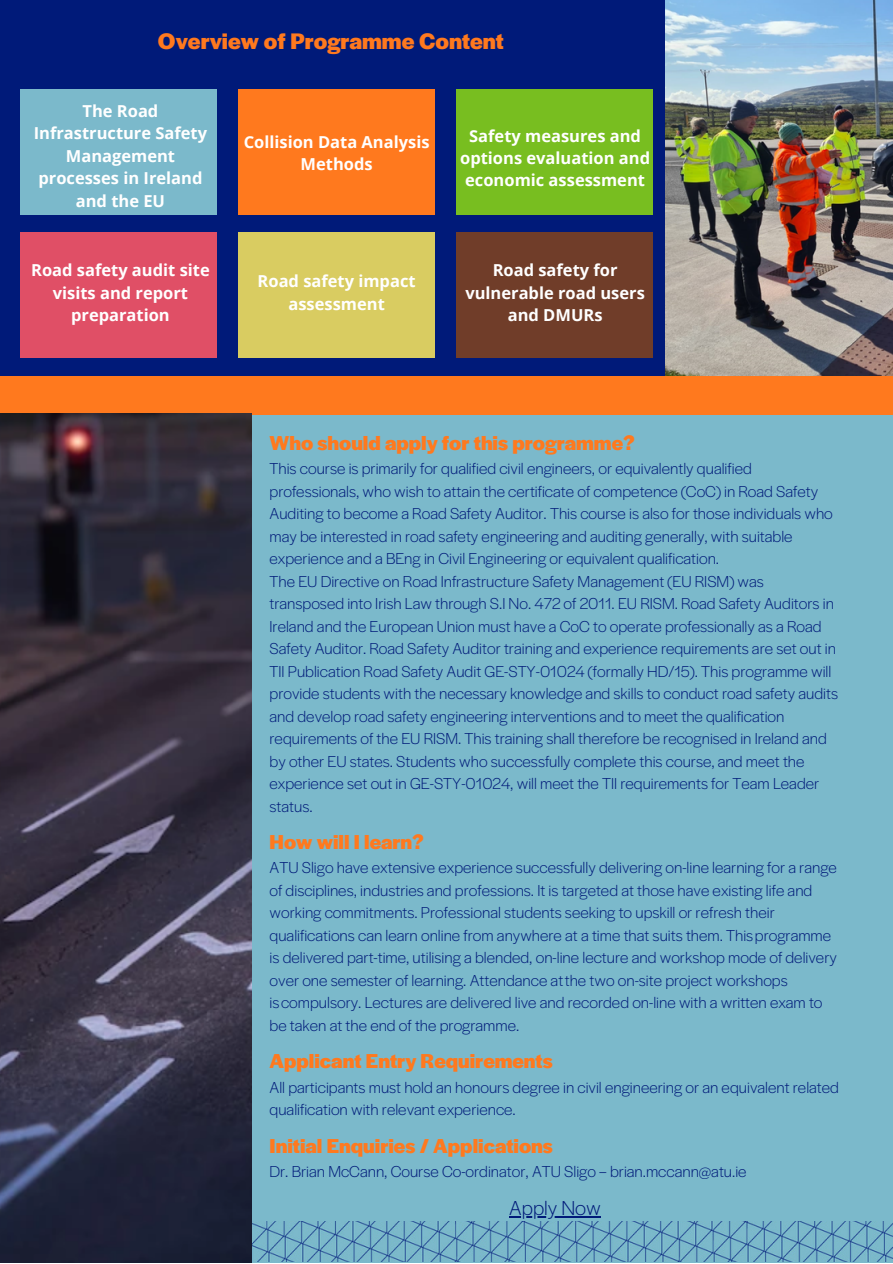
<style>
.page{position:relative;width:893px;height:1264px;background:#fff}
.page>*{position:absolute;margin:0;border:0;box-sizing:border-box;transform-origin:0 0}
.t1{font:700 23.4px "Halyard Display";color:#ff791e}
.t2{font:700 21px "Halyard Display";color:#ff791e}
.t3{font:300 21px "Halyard Display";color:#001a79}
.t4{font:300 16.5px/22.5px "Halyard Display";color:#001a79}
.t5{font:700 16.5px/22.5px "Open Sans";color:#fff;text-align:center}
</style>
<div class="page">
<div style="left:0;top:0;width:892px;height:1262px;background:#7bb9cb"></div>
<div style="left:0;top:0;width:889px;height:378px;background:#001a79"></div>
<div style="left:0;top:376px;width:892px;height:38px;background:#ff791e"></div>
<img style="left:252px;top:1221px;width:640px;height:40px">
<div style="left:20px;top:89px;width:196px;height:126px;background:#7bb9cb"></div>
<div style="left:238px;top:89px;width:197px;height:126px;background:#ff791e"></div>
<div style="left:456px;top:89px;width:197px;height:126px;background:#78be20"></div>
<div style="left:20px;top:232px;width:196px;height:126px;background:#e04f66"></div>
<div style="left:238px;top:232px;width:197px;height:126px;background:#d9cc61"></div>
<div style="left:456px;top:232px;width:197px;height:126px;background:#703d29"></div>
<img style="left:665px;top:0;width:227px;height:375px">
<hr style="left:509px;top:1215px;width:92px;height:2px;background:#001a79">
<img style="left:0;top:414px;width:252px;height:848px">
<h1 class="t1" style="left:158px;top:23px;width:347px">Overview of Programme Content</h1>
<p class="t5" style="left:34px;top:99px;width:175px">The Road<br>Infrastructure Safety<br>Management processes in Ireland and the EU</p>
<p class="t5" style="left:244px;top:130px;width:187px">Collision Data Analysis<br>Methods</p>
<p class="t5" style="left:460px;top:124px;width:191px">Safety measures and options evaluation and economic assessment</p>
<p class="t5" style="left:31px;top:258px;width:180px">Road safety audit site visits and report preparation</p>
<p class="t5" style="left:257px;top:269px;width:159px">Road safety impact assessment</p>
<p class="t5" style="left:465px;top:258px;width:181px">Road safety for vulnerable road users and DMURs</p>
<p class="t2" style="left:269px;top:427px;width:366px">Who should apply for this programme?</p>
<p class="t4" style="left:269px;top:456px;width:570px">This course is primarily for qualified civil engineers, or equivalently qualified professionals, who wish to attain the certificate of competence (CoC) in Road Safety Auditing to become a Road Safety Auditor. This course is also for those individuals who may be interested in road safety engineering and auditing generally, with suitable experience and a BEng in Civil Engineering or equivalent qualification.<br>The EU Directive on Road Infrastructure Safety Management (EU RISM) was transposed into Irish Law through S.I No. 472 of 2011. EU RISM. Road Safety Auditors in Ireland and the European Union must have a CoC to operate professionally as a Road Safety Auditor. Road Safety Auditor training and experience requirements are set out in TII Publication Road Safety Audit GE-STY-01024 (formally HD/15). This programme will provide students with the necessary knowledge and skills to conduct road safety audits and develop road safety engineering interventions and to meet the qualification requirements of the EU RISM. This training shall therefore be recognised in Ireland and by other EU states. Students who successfully complete this course, and meet the experience set out in GE-STY-01024, will meet the TII requirements for Team Leader status.</p>
<p class="t2" style="left:269px;top:826px;width:156px">How will I learn?</p>
<p class="t4" style="left:269px;top:855px;width:569px">ATU Sligo have extensive experience successfully delivering on-line learning for a range of disciplines, industries and professions. It is targeted at those have existing life and working commitments. Professional students seeking to upskill or refresh their qualifications can learn online from anywhere at a time that suits them. Thisprogramme is delivered part-time, utilising a blended, on-line lecture and workshop mode of delivery over one semester of learning. Attendance atthe two on-site project workshops iscompulsory. Lectures are delivered live and recorded on-line with a written exam to be taken at the end of the programme.</p>
<p class="t2" style="left:269px;top:1045px;width:285px">Applicant Entry Requirements</p>
<p class="t4" style="left:269px;top:1075px;width:571px">All participants must hold an honours degree in civil engineering or an equivalent related qualification with relevant experience.</p>
<p class="t2" style="left:269px;top:1130px;width:285px">Initial Enquiries / Applications</p>
<p class="t4" style="left:269px;top:1159px;width:478px">Dr. Brian McCann, Course Co-ordinator, ATU Sligo – brian.mccann@atu.ie</p>
<p class="t3" style="left:509px;top:1191px;width:93px">Apply Now</p>
</div>
